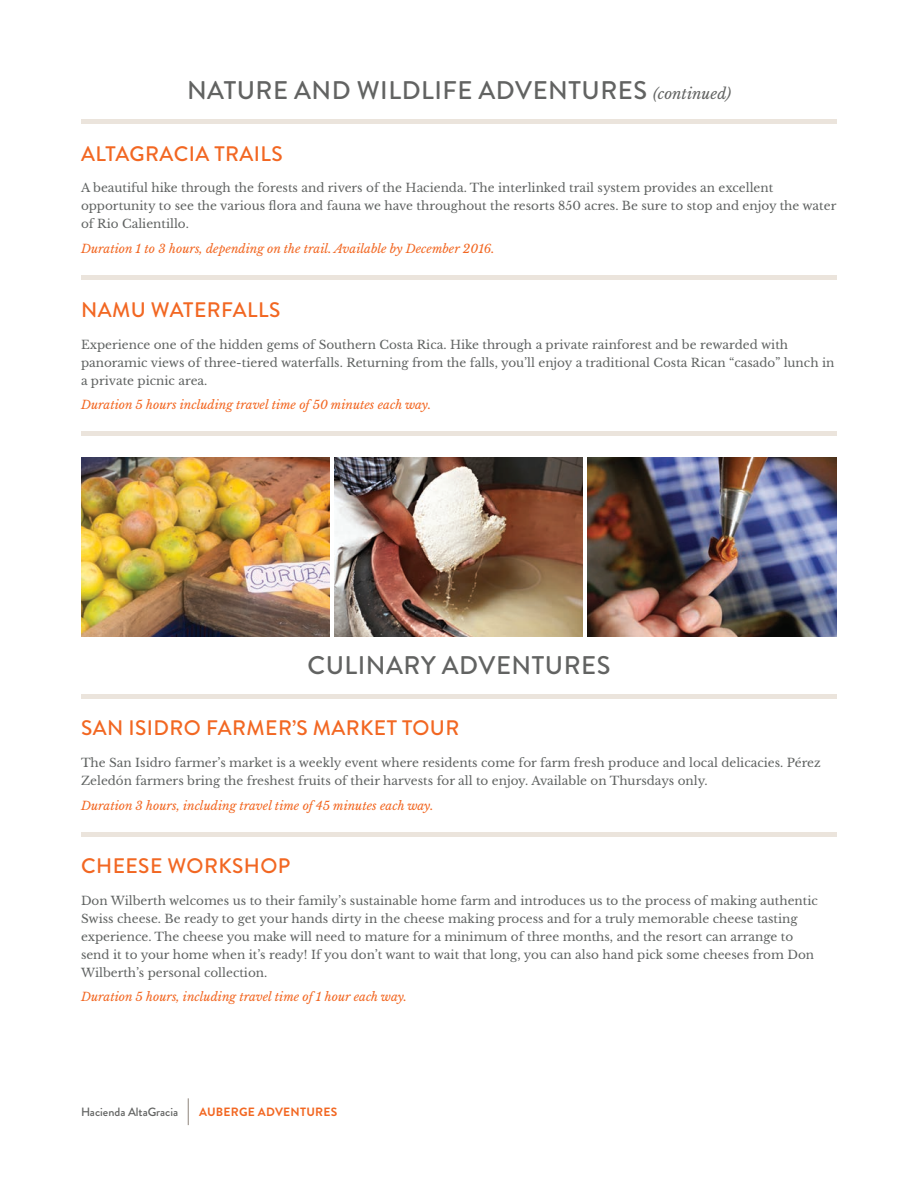
<style>
.page{position:relative;width:918px;height:1188px;background:#fff}
.page>*{position:absolute;margin:0;border:0;box-sizing:border-box;transform-origin:0 0}
.t1{font:500 25.5px "Brandon Grotesque";letter-spacing:.02em;color:#626362}
.t2{font:500 21px "Brandon Grotesque";letter-spacing:.02em;color:#f26722}
.t3{font:12px/18px "Libre Baskerville";color:#606362}
.t4{font:italic 12px "Libre Baskerville";color:#f26722}
.t5{font:500 12px "Brandon Grotesque";color:#626362}
.t6{font:700 12px "Brandon Grotesque";letter-spacing:.02em;color:#f26722}
.s1{font-family:"Libre Baskerville";font-weight:400;font-style:italic;font-size:15px}
</style>
<div class="page">
<hr style="left:81px;top:119px;width:756px;height:4px;background:#ebe4dc">
<hr style="left:81px;top:275px;width:756px;height:4px;background:#ebe4dc">
<hr style="left:81px;top:431px;width:756px;height:4px;background:#ebe4dc">
<hr style="left:81px;top:694px;width:756px;height:4px;background:#ebe4dc">
<hr style="left:81px;top:832px;width:756px;height:4px;background:#ebe4dc">
<img style="left:81px;top:458px;width:248px;height:178px">
<img style="left:335px;top:458px;width:248px;height:178px">
<svg style="left:188px;top:1098px;width:1px;height:27px"></svg>
<img style="left:588px;top:458px;width:249px;height:178px">
<p class="t1" style="left:187px;top:73px;width:546px">NATURE AND WILDLIFE ADVENTURES <span class="s1">(continued)</span></p>
<p class="t2" style="left:81px;top:139px;width:203px">ALTAGRACIA TRAILS</p>
<p class="t3" style="left:81px;top:179px;width:757px">A beautiful hike through the forests and rivers of the Hacienda. The interlinked trail system provides an excellent opportunity to see the various flora and fauna we have throughout the resorts 850 acres. Be sure to stop and enjoy the water of Rio Calientillo.</p>
<p class="t4" style="left:81px;top:241px;width:415px">Duration 1 to 3 hours, depending on the trail. Available by December 2016.</p>
<p class="t2" style="left:81px;top:295px;width:201px">NAMU WATERFALLS</p>
<p class="t3" style="left:81px;top:335px;width:755px">Experience one of the hidden gems of Southern Costa Rica. Hike through a private rainforest and be rewarded with panoramic views of three-tiered waterfalls. Returning from the falls, you’ll enjoy a traditional Costa Rican “casado” lunch in a private picnic area.</p>
<p class="t4" style="left:81px;top:398px;width:352px">Duration 5 hours including travel time of 50 minutes each way.</p>
<p class="t1" style="left:307px;top:648px;width:304px">CULINARY ADVENTURES</p>
<p class="t2" style="left:81px;top:714px;width:380px">SAN ISIDRO FARMER’S MARKET TOUR</p>
<p class="t3" style="left:81px;top:754px;width:741px">The San Isidro farmer’s market is a weekly event where residents come for farm fresh produce and local delicacies. Pérez<br>Zeledón farmers bring the freshest fruits of their harvests for all to enjoy. Available on Thursdays only.</p>
<p class="t4" style="left:81px;top:798px;width:354px">Duration 3 hours, including travel time of 45 minutes each way.</p>
<p class="t2" style="left:81px;top:851px;width:211px">CHEESE WORKSHOP</p>
<p class="t3" style="left:81px;top:891px;width:738px">Don Wilberth welcomes us to their family’s sustainable home farm and introduces us to the process of making authentic Swiss cheese. Be ready to get your hands dirty in the cheese making process and for a truly memorable cheese tasting experience. The cheese you make will need to mature for a minimum of three months, and the resort can arrange to send it to your home when it’s ready! If you don’t want to wait that long, you can also hand pick some cheeses from Don Wilberth’s personal collection.</p>
<p class="t4" style="left:81px;top:990px;width:328px">Duration 5 hours, including travel time of 1 hour each way.</p>
<p class="t5" style="left:81px;top:1103px;width:99px">Hacienda AltaGracia</p>
<p class="t6" style="left:199px;top:1103px;width:140px">AUBERGE ADVENTURES</p>
</div>
